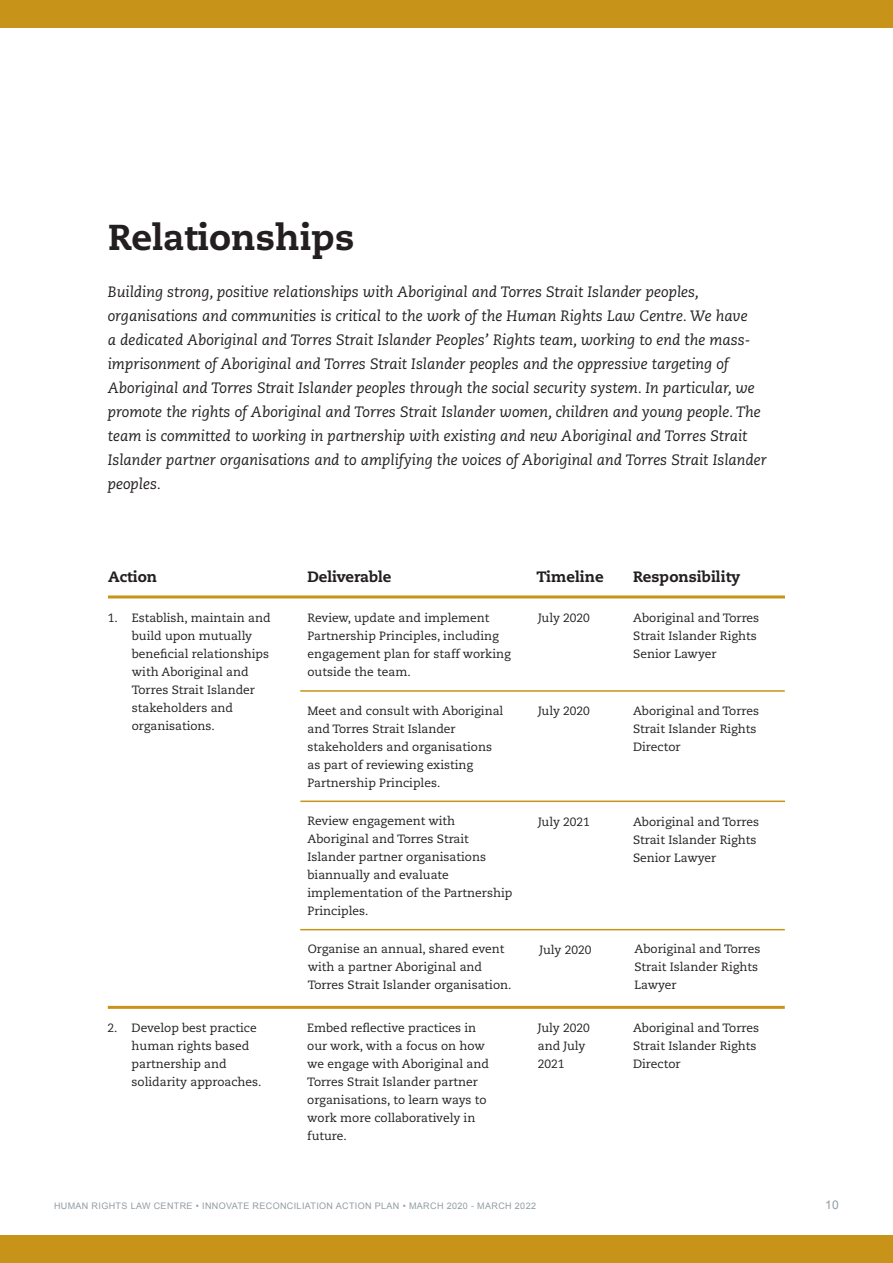
<style>
.page{position:relative;width:893px;height:1263px;background:#fff}
.page>*{position:absolute;margin:0;border:0;box-sizing:border-box;transform-origin:0 0}
.t1{font:800 36px "Caecilia LT Pro 85";color:#231f20}
.Basic_20_May{font:italic 15px/24px "Caecilia LT Pro 56";color:#231f20}
.t2{font:800 15px "Caecilia LT Pro 85";color:#231f20}
.Table{font:12px/18px "Caecilia LT Pro 55 Roman";color:#231f20}
.t3{font:12px "Arial";color:#929da3}
.t4{font:9px "Arial";letter-spacing:.04em;color:#929da3}
</style>
<div class="page">
<div style="left:0;top:1236px;width:893px;height:27px;background:#c79318"></div>
<div style="left:0;top:0;width:893px;height:27px;background:#c79318"></div>
<hr style="left:108px;top:595px;width:677px;height:3px;background:#c79318">
<hr style="left:300px;top:690px;width:485px;height:2px;background:#c79318">
<hr style="left:300px;top:800px;width:485px;height:2px;background:#c79318">
<hr style="left:300px;top:929px;width:485px;height:1px;background:#c79318">
<hr style="left:108px;top:1006px;width:677px;height:3px;background:#c79318">
<p class="t1" style="left:108px;top:212px;width:248px">Relationships</p>
<p class="Basic_20_May" style="left:108px;top:280px;width:660px">Building strong, positive relationships with Aboriginal and Torres Strait Islander peoples, organisations and communities is critical to the work of the Human Rights Law Centre. We have<br>a dedicated Aboriginal and Torres Strait Islander Peoples’ Rights team, working to end the mass&shy;imprisonment of Aboriginal and Torres Strait Islander peoples and the oppressive targeting of Aboriginal and Torres Strait Islander peoples through the social security system. In particular, we promote the rights of Aboriginal and Torres Strait Islander women, children and young people. The team is committed to working in partnership with existing and new Aboriginal and Torres Strait Islander partner organisations and to amplifying the voices of Aboriginal and Torres Strait Islander peoples.</p>
<p class="t2" style="left:108px;top:566px;width:51px">Action</p>
<p class="t2" style="left:308px;top:566px;width:86px">Deliverable</p>
<p class="t2" style="left:536px;top:566px;width:69px">Timeline</p>
<p class="t2" style="left:633px;top:566px;width:109px">Responsibility</p>
<p class="Table" style="left:132px;top:609px;width:140px;text-indent:-24px">1. Establish, maintain and build upon mutually beneficial relationships with Aboriginal and<br>Torres Strait Islander stakeholders and organisations.</p>
<p class="Table" style="left:308px;top:609px;width:205px">Review, update and implement<br>Partnership Principles, including engagement plan for staff working outside the team.</p>
<p class="Table" style="left:538px;top:609px;width:53px">July 2020</p>
<p class="Table" style="left:633px;top:609px;width:128px">Aboriginal and Torres<br>Strait Islander Rights<br>Senior Lawyer</p>
<p class="Table" style="left:308px;top:701px;width:197px">Meet and consult with Aboriginal and Torres Strait Islander stakeholders and organisations as part of reviewing existing<br>Partnership Principles.</p>
<p class="Table" style="left:538px;top:702px;width:53px">July 2020</p>
<p class="Table" style="left:633px;top:702px;width:128px">Aboriginal and Torres<br>Strait Islander Rights<br>Director</p>
<p class="Table" style="left:308px;top:812px;width:206px">Review engagement with<br>Aboriginal and Torres Strait<br>Islander partner organisations biannually and evaluate implementation of the Partnership<br>Principles.</p>
<p class="Table" style="left:538px;top:812px;width:53px">July 2021</p>
<p class="Table" style="left:633px;top:812px;width:128px">Aboriginal and Torres<br>Strait Islander Rights<br>Senior Lawyer</p>
<p class="Table" style="left:308px;top:939px;width:205px">Organise an annual, shared event with a partner Aboriginal and<br>Torres Strait Islander organisation.</p>
<p class="Table" style="left:539px;top:940px;width:53px">July 2020</p>
<p class="Table" style="left:634px;top:940px;width:128px">Aboriginal and Torres<br>Strait Islander Rights<br>Lawyer</p>
<p class="Table" style="left:132px;top:1019px;width:131px;text-indent:-24px">2. Develop best practice human rights based partnership and solidarity approaches.</p>
<p class="Table" style="left:307px;top:1019px;width:183px">Embed reflective practices in our work, with a focus on how we engage with Aboriginal and<br>Torres Strait Islander partner organisations, to learn ways to work more collaboratively in future.</p>
<p class="Table" style="left:538px;top:1019px;width:53px">July 2020 and July<br>2021</p>
<p class="Table" style="left:633px;top:1019px;width:128px">Aboriginal and Torres<br>Strait Islander Rights<br>Director</p>
<p class="t4" style="left:54px;top:1200px;width:483px">HUMAN RIGHTS LAW CENTRE • INNOVATE RECONCILIATION ACTION PLAN • MARCH 2020 - MARCH 2022</p>
<p class="t3" style="left:825px;top:1197px;width:15px">10</p>
</div>
